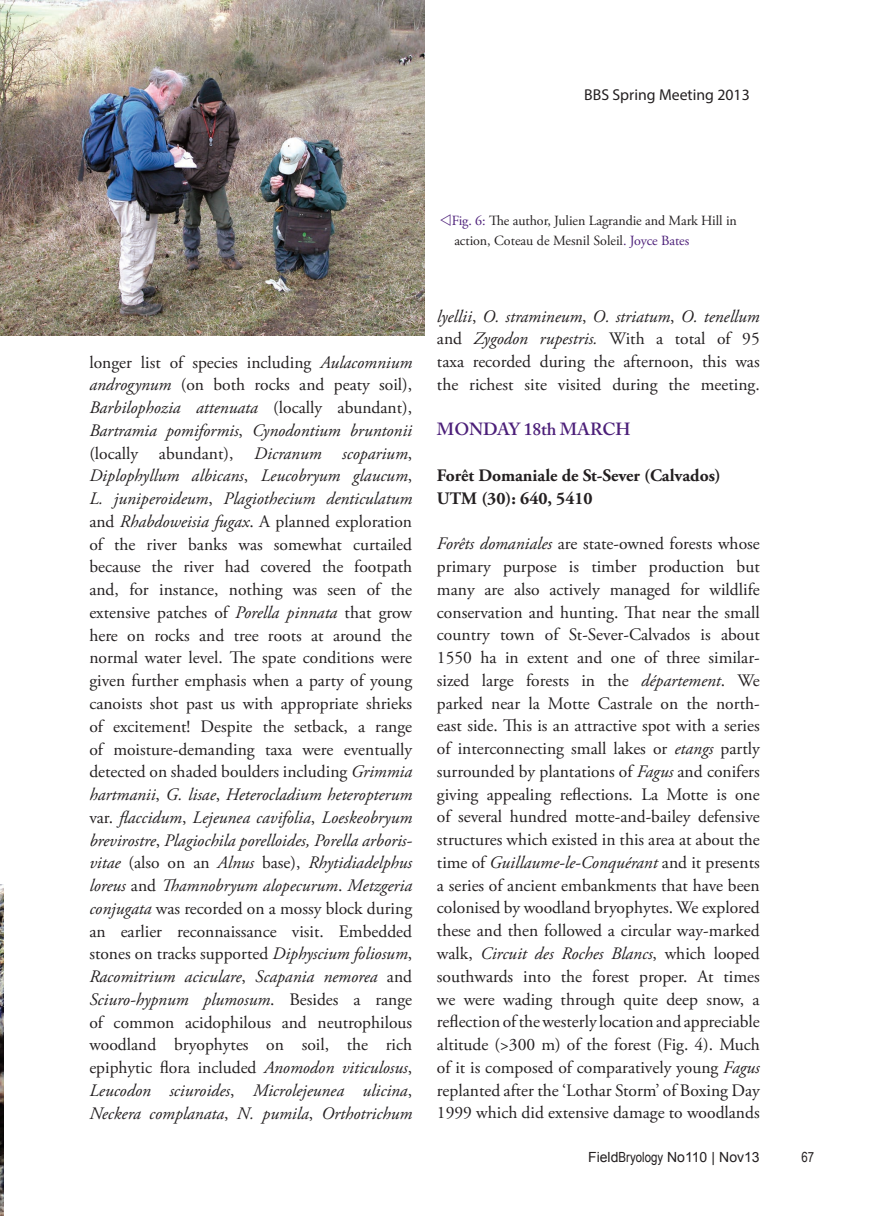
<style>
.page{position:relative;width:869px;height:1216px;background:#fff}
.page>*{position:absolute;margin:0;border:0;box-sizing:border-box;transform-origin:0 0}
.t1{font:17.5px/22.8px "Adobe Garamond Pro";color:#231f20;text-align:justify}
.t2{font:700 17.5px/22.8px "Adobe Garamond Pro";color:#231f20}
.Article_Subhead{font:600 17.5px "Adobe Caslon Pro";letter-spacing:-.005em;color:#4c1f79}
.Running_head_L{font:15.75px "Myriad Pro";color:#231f20}
.Figure_Legend{font:14px/19.2px "Adobe Garamond Pro";letter-spacing:-.005em;color:#231f20}
.t3{font:14px "Arial";color:#231f20}
.t4{font:14px "Arial Narrow";color:#231f20}
.s1{color:#4c1f79}
.s2{font-style:italic}
.s3{font-family:"Arial Narrow"}
</style>
<div class="page">
<img style="left:0;top:884px;width:3px;height:331px">
<img style="left:0;top:0;width:424px;height:336px">
<p class="Running_head_L" style="left:584px;top:85px;width:167px">BBS Spring Meeting 2013</p>
<p class="Figure_Legend" style="left:454px;top:212px;width:284px;text-indent:-15px"><span class="s1">❖Fig. 6:</span> The author, Julien Lagrandie and Mark Hill in action, Coteau de Mesnil Soleil<span class="s1">. Joyce Bates</span></p>
<p class="t1" style="left:89px;top:351px;width:324px">longer list of species including <span class="s2">Aulacomnium androgynum</span> (on both rocks and peaty soil), <span class="s2">Barbilophozia attenuata</span> (locally abundant), <span class="s2">Bartramia pomiformis</span>, <span class="s2">Cynodontium bruntonii </span>(locally abundant), <span class="s2">Dicranum scoparium</span>, <span class="s2">Diplophyllum albicans</span>, <span class="s2">Leucobryum glaucum</span>, <span class="s2">L. juniperoideum</span>, <span class="s2">Plagiothecium denticulatum </span>and <span class="s2">Rhabdoweisia fugax</span>. A planned exploration of the river banks was somewhat curtailed because the river had covered the footpath and, for instance, nothing was seen of the extensive patches of <span class="s2">Porella pinnata</span> that grow here on rocks and tree roots at around the normal water level. The spate conditions were given further emphasis when a party of young canoists shot past us with appropriate shrieks of excitement! Despite the setback, a range of moisture-demanding taxa were eventually detected on shaded boulders including <span class="s2">Grimmia hartmanii</span>, <span class="s2">G. lisae</span>, <span class="s2">Heterocladium heteropterum </span>var. <span class="s2">flaccidum</span>, <span class="s2">Lejeunea cavifolia</span>, <span class="s2">Loeskeobryum brevirostre</span>, <span class="s2">Plagiochila porelloides, Porella arboris&shy;vitae</span> (also on an <span class="s2">Alnus</span> base), <span class="s2">Rhytidiadelphus loreus</span> and <span class="s2">Thamnobryum alopecurum</span>. <span class="s2">Metzgeria conjugata</span> was recorded on a mossy block during an earlier reconnaissance visit. Embedded stones on tracks supported <span class="s2">Diphyscium foliosum</span>, <span class="s2">Racomitrium aciculare</span>, <span class="s2">Scapania nemorea</span> and <span class="s2">Sciuro-hypnum plumosum</span>. Besides a range of common acidophilous and neutrophilous woodland bryophytes on soil, the rich epiphytic flora included <span class="s2">Anomodon viticulosus</span>, <span class="s2">Leucodon sciuroides</span>, <span class="s2">Microlejeunea ulicina</span>, <span class="s2">Neckera complanata</span>, <span class="s2">N. pumila</span>, <span class="s2">Orthotrichum</span></p>
<p class="t1" style="left:437px;top:305px;width:324px"><span class="s2">lyellii</span>, <span class="s2">O. stramineum</span>, <span class="s2">O. striatum</span>, <span class="s2">O. tenellum </span>and <span class="s2">Zygodon rupestris.</span> With a total of 95 taxa recorded during the afternoon, this was the richest site visited during the meeting.</p>
<p class="Article_Subhead" style="left:437px;top:419px;width:195px">MONDAY 18th MARCH</p>
<p class="t2" style="left:437px;top:464px;width:285px">Forêt Domaniale de St-Sever (Calvados)<br>UTM (30): 640, 5410</p>
<p class="t1" style="left:437px;top:533px;width:324px"><span class="s2">Forêts domaniales</span> are state-owned forests whose primary purpose is timber production but many are also actively managed for wildlife conservation and hunting. That near the small country town of St-Sever-Calvados is about 1550 ha in extent and one of three similar&shy;sized large forests in the <span class="s2">département</span>. We parked near la Motte Castrale on the north&shy;east side. This is an attractive spot with a series of interconnecting small lakes or <span class="s2">etangs</span> partly surrounded by plantations of <span class="s2">Fagus</span> and conifers giving appealing reflections. La Motte is one of several hundred motte-and-bailey defensive structures which existed in this area at about the time of <span class="s2">Guillaume-le-Conquérant</span> and it presents a series of ancient embankments that have been colonised by woodland bryophytes. We explored these and then followed a circular way-marked walk, <span class="s2">Circuit des Roches Blancs</span>, which looped southwards into the forest proper. At times we were wading through quite deep snow, a reflection of the westerly location and appreciable altitude (&gt;300 m) of the forest (Fig. 4). Much of it is composed of comparatively young <span class="s2">Fagus </span>replanted after the ‘Lothar Storm’ of Boxing Day 1999 which did extensive damage to woodlands</p>
<p class="t3" style="left:588px;top:1147px;width:173px">Field<span class="s3">Bryology</span> No110 | Nov13</p>
<p class="t4" style="left:801px;top:1146px;width:14px">67</p>
</div>
